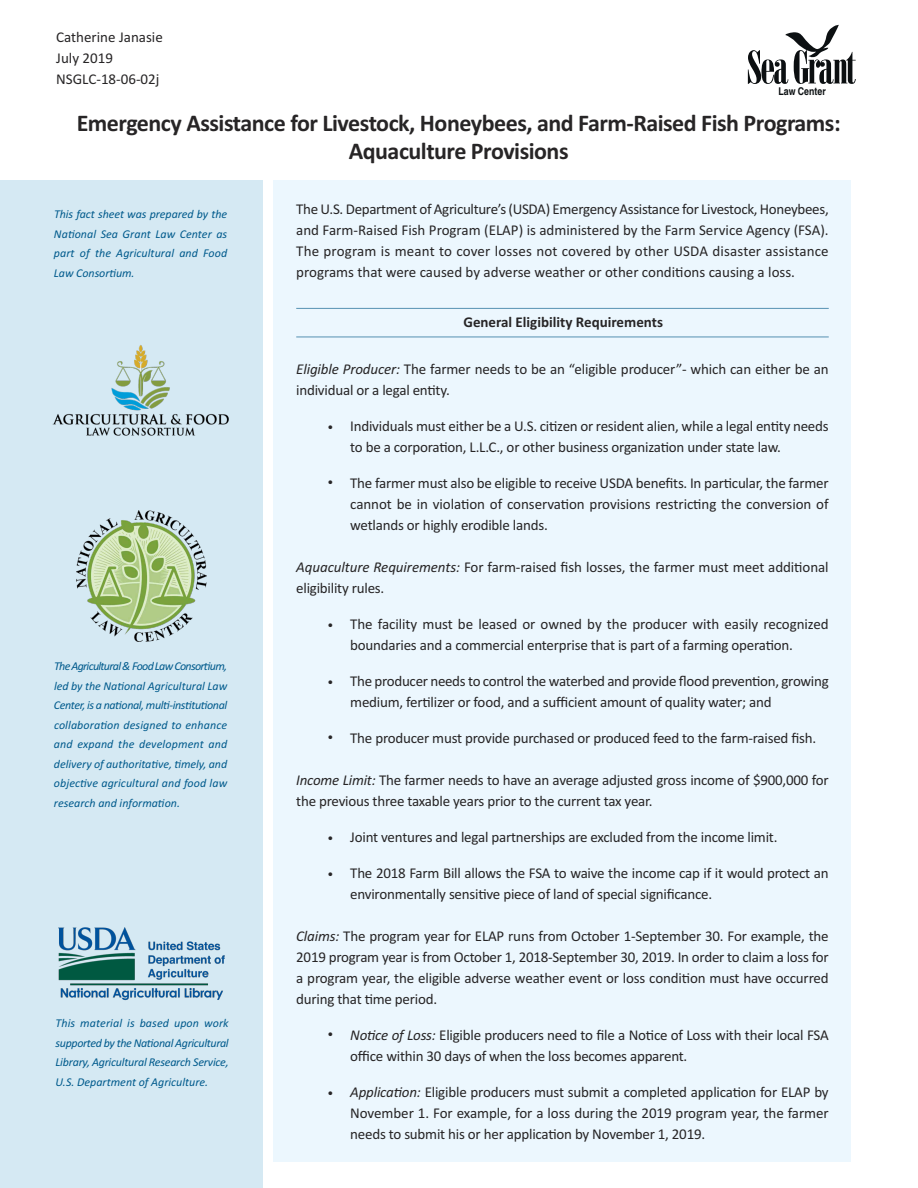
<style>
.page{position:relative;width:918px;height:1188px;background:#fff}
.page>*{position:absolute;margin:0;border:0;box-sizing:border-box;transform-origin:0 0}
.t1{font:700 24px/28.5px "Calibri";letter-spacing:-.02em;color:#272526;text-align:center}
.t2{font:15px/21px "Calibri";letter-spacing:-.015em;color:#272526}
.t3{font:700 15px "Calibri";color:#272526}
.t4{font:italic 12px/19.5px "Calibri";color:#005a8c;text-align:justify}
.t5{font:12px "Calibri";color:#272526}
.t6{font:700 condensed 10.65px "Helvetica";color:#0c1012}
.s1{font-style:italic}
</style>
<div class="page">
<svg style="left:748px;top:25px;width:108px;height:59px"></svg>
<div style="left:0;top:180px;width:263px;height:1008px;background:#d5e9f3"></div>
<img style="left:52px;top:345px;width:177px;height:91px">
<img style="left:76px;top:510px;width:130px;height:131px">
<img style="left:58px;top:927px;width:167px;height:74px">
<div style="left:273px;top:180px;width:577px;height:981px;background:#ecf7fe"></div>
<hr style="left:296px;top:308px;width:533px;height:1px;background:#669cba">
<hr style="left:296px;top:336px;width:533px;height:2px;background:#669cba">
<p class="t2" style="left:56px;top:26px;width:108px">Catherine Janasie<br>July 2019<br>NSGLC-18-06-02j</p>
<p class="t6" style="left:778px;top:85px;width:49px">Law Center</p>
<h1 class="t1" style="left:77px;top:108px;width:765px">Emergency Assistance for Livestock, Honeybees, and Farm-Raised Fish Programs:<br>Aquaculture Provisions</h1>
<p class="t4" style="left:54px;top:204px;width:175px">This fact sheet was prepared by the National Sea Grant Law Center as part of the Agricultural and Food Law Consortium.</p>
<p class="t2" style="left:296px;top:198px;width:534px;text-align:justify">The U.S. Department of Agriculture’s (USDA) Emergency Assistance for Livestock, Honeybees, and Farm-Raised Fish Program (ELAP) is administered by the Farm Service Agency (FSA).<br>The program is meant to cover losses not covered by other USDA disaster assistance programs that were caused by adverse weather or other conditions causing a loss.</p>
<p class="t4" style="left:54px;top:656px;width:175px">TheAgricultural&amp; FoodLawConsortium, led by the National Agricultural Law Center, is a national, multi-institutional collaboration designed to enhance and expand the development and delivery of authoritative, timely, and objective agricultural and food law research and information.</p>
<p class="t4" style="left:55px;top:1013px;width:175px">This material is based upon work supported by the National Agricultural Library, Agricultural Research Service, U.S. Department of Agriculture.</p>
<p class="t3" style="left:463px;top:313px;width:201px">General Eligibility Requirements</p>
<p class="t2" style="left:296px;top:359px;width:534px"><span class="s1">Eligible Producer:</span> The farmer needs to be an “eligible producer”- which can either be an individual or a legal entity.</p>
<p class="t2" style="left:350px;top:416px;width:480px">Individuals must either be a U.S. citizen or resident alien, while a legal entity needs to be a corporation, L.L.C., or other business organization under state law.</p>
<p class="t2" style="left:350px;top:473px;width:480px;text-align:justify">The farmer must also be eligible to receive USDA benefits. In particular, the farmer cannot be in violation of conservation provisions restricting the conversion of wetlands or highly erodible lands.</p>
<p class="t2" style="left:296px;top:557px;width:534px"><span class="s1">Aquaculture Requirements:</span> For farm-raised fish losses, the farmer must meet additional eligibility rules.</p>
<p class="t2" style="left:350px;top:614px;width:480px">The facility must be leased or owned by the producer with easily recognized boundaries and a commercial enterprise that is part of a farming operation.</p>
<p class="t2" style="left:350px;top:671px;width:480px">The producer needs to control the waterbed and provide flood prevention, growing medium, fertilizer or food, and a sufficient amount of quality water; and</p>
<p class="t2" style="left:350px;top:728px;width:467px">The producer must provide purchased or produced feed to the farm-raised fish.</p>
<p class="t2" style="left:296px;top:770px;width:534px"><span class="s1">Income Limit:</span> The farmer needs to have an average adjusted gross income of $900,000 for the previous three taxable years prior to the current tax year.</p>
<p class="t2" style="left:350px;top:827px;width:429px">Joint ventures and legal partnerships are excluded from the income limit.</p>
<p class="t2" style="left:350px;top:863px;width:480px">The 2018 Farm Bill allows the FSA to waive the income cap if it would protect an environmentally sensitive piece of land of special significance.</p>
<p class="t2" style="left:296px;top:926px;width:534px;text-align:justify"><span class="s1">Claims:</span> The program year for ELAP runs from October 1-September 30. For example, the 2019 program year is from October 1, 2018-September 30, 2019. In order to claim a loss for a program year, the eligible adverse weather event or loss condition must have occurred during that time period.</p>
<p class="t2" style="left:350px;top:1025px;width:480px"><span class="s1">Notice of Loss:</span> Eligible producers need to file a Notice of Loss with their local FSA office within 30 days of when the loss becomes apparent.</p>
<p class="t2" style="left:350px;top:1082px;width:480px;text-align:justify"><span class="s1">Application:</span> Eligible producers must submit a completed application for ELAP by November 1. For example, for a loss during the 2019 program year, the farmer needs to submit his or her application by November 1, 2019.</p>
<p class="t5" style="left:327px;top:420px;width:7px">•</p>
<p class="t5" style="left:327px;top:475px;width:7px">•</p>
<p class="t5" style="left:327px;top:618px;width:7px">•</p>
<p class="t5" style="left:327px;top:675px;width:7px">•</p>
<p class="t5" style="left:327px;top:730px;width:7px">•</p>
<p class="t5" style="left:327px;top:831px;width:7px">•</p>
<p class="t5" style="left:327px;top:867px;width:7px">•</p>
<p class="t5" style="left:327px;top:1027px;width:7px">•</p>
<p class="t5" style="left:327px;top:1086px;width:7px">•</p>
</div>
